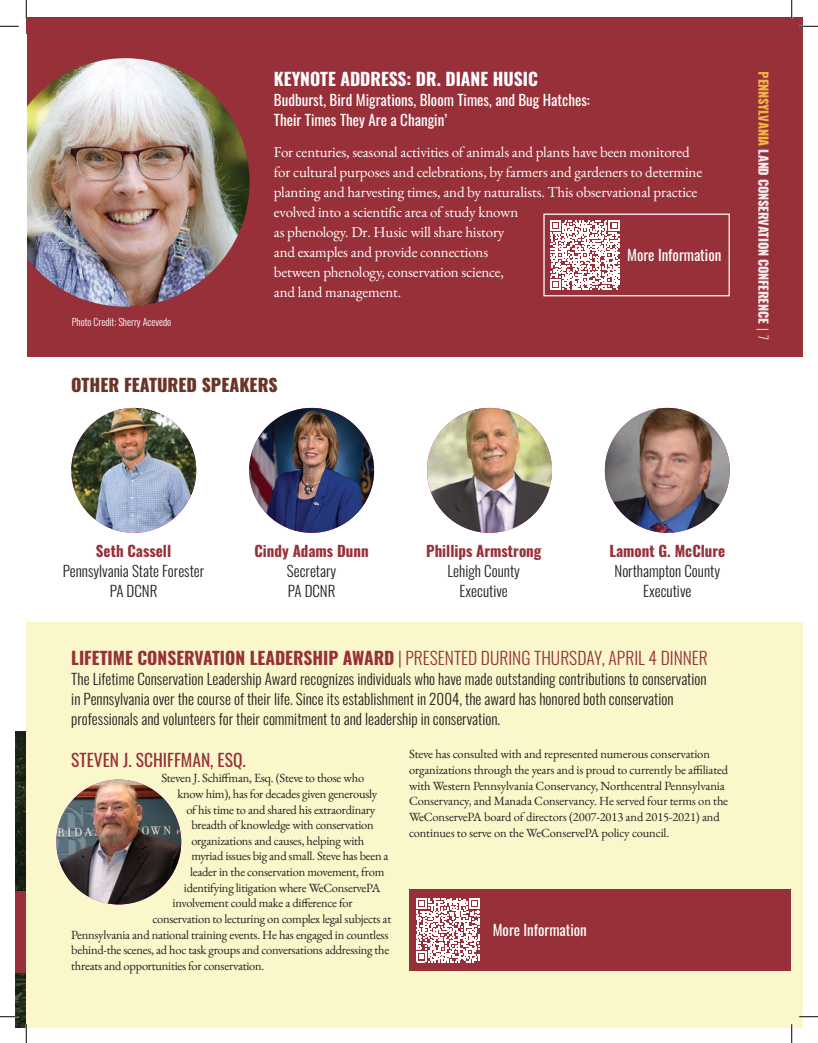
<style>
.page{position:relative;width:818px;height:1043px;background:#fff}
.page>*{position:absolute;margin:0;border:0;box-sizing:border-box;transform-origin:0 0}
.t1{font:300 17.5px "Oswald";color:#983039}
.t2{font:700 17.5px "Oswald";color:#fff}
.t3{font:17.5px "Oswald";color:#983039}
.t4{font:800 17.5px "Oswald";color:#6c3427}
.t5{font:300 15px/20px "Oswald";color:#231f20;text-align:center}
.t6{font:15px/20px "EB Garamond";letter-spacing:-.01em;color:#fff}
.t7{font:15px/20px "Oswald";color:#fff}
.t8{font:700 15px "Oswald";color:#983039}
.t9{font:12.5px/15.6px "EB Garamond";letter-spacing:-.02em;color:#231f20}
.t10{font:800 12.5px "Oswald";letter-spacing:-.02em;color:#fff}
.t11{font:300 10px "Oswald";color:#fff}
.s1{color:#fac146}
.s2{font-weight:300}
.s3{font-weight:700}
</style>
<div class="page">
<img style="left:15px;top:731px;width:11px;height:296px">
<div style="left:26px;top:622px;width:776px;height:406px;background:#faf8cb"></div>
<div style="left:26px;top:17px;width:776px;height:340px;background:#983039"></div>
<img style="left:26px;top:58px;width:223px;height:249px">
<img style="left:71px;top:408px;width:125px;height:125px;border-radius:62px">
<img style="left:249px;top:408px;width:125px;height:125px;border-radius:62px">
<img style="left:427px;top:408px;width:125px;height:125px;border-radius:62px">
<img style="left:605px;top:408px;width:124px;height:125px;border-radius:62px">
<div style="left:15px;top:891px;width:11px;height:81px;background:#983039"></div>
<svg style="left:550px;top:220px;width:69px;height:69px"></svg>
<div style="left:543px;top:213px;width:186px;height:83px;border:1px solid #fff"></div>
<div style="left:409px;top:889px;width:382px;height:82px;background:#983039"></div>
<svg style="left:416px;top:898px;width:64px;height:64px"></svg>
<img style="left:56px;top:779px;width:125px;height:125px;border-radius:62px">
<svg style="left:0;top:25px;width:19px;height:2px"></svg>
<svg style="left:799px;top:25px;width:19px;height:2px"></svg>
<svg style="left:0;top:1015px;width:19px;height:2px"></svg>
<svg style="left:799px;top:1015px;width:19px;height:2px"></svg>
<svg style="left:25px;top:0;width:2px;height:19px"></svg>
<svg style="left:25px;top:1024px;width:2px;height:18px"></svg>
<svg style="left:791px;top:0;width:1px;height:19px"></svg>
<svg style="left:791px;top:1024px;width:1px;height:18px"></svg>
<p class="t11" style="left:72px;top:313px;width:101px">Photo Credit: Sherry Acevedo</p>
<h1 class="t2" style="left:274px;top:70px;width:265px">KEYNOTE ADDRESS: DR. DIANE HUSIC</h1>
<p class="t7" style="left:274px;top:88px;width:317px">Budburst, Bird Migrations, Bloom Times, and Bug Hatches:<br>Their Times They Are a Changin’</p>
<p class="t6" style="left:274px;top:142px;width:430px">For centuries, seasonal activities of animals and plants have been monitored for cultural purposes and celebrations, by farmers and gardeners to determine planting and harvesting times, and by naturalists. This observational practice evolved into a scientific area of study known<br>as phenology. Dr. Husic will share history<br>and examples and provide connections<br>between phenology, conservation science,<br>and land management.</p>
<p class="t7" style="left:627px;top:243px;width:96px">More Information</p>
<h1 class="t4" style="left:71px;top:376px;width:208px">OTHER FEATURED SPEAKERS</h1>
<p class="t10" style="left:770px;top:71px;width:271px;rotate:90deg"><span class="s1">PENNSYLVANIA</span> LAND CONSERVATION CONFERENCE <span class="s2">| 7</span></p>
<p class="t8" style="left:96px;top:543px;width:77px">Seth Cassell</p>
<p class="t5" style="left:63px;top:559px;width:143px">Pennsylvania State Forester<br>PA DCNR</p>
<p class="t8" style="left:254px;top:543px;width:116px">Cindy Adams Dunn</p>
<p class="t5" style="left:287px;top:559px;width:51px;text-align:left">Secretary<br>PA DCNR</p>
<p class="t8" style="left:426px;top:543px;width:117px">Phillips Armstrong</p>
<p class="t5" style="left:447px;top:559px;width:74px">Lehigh County<br>Executive</p>
<p class="t8" style="left:609px;top:543px;width:117px">Lamont G. McClure</p>
<p class="t5" style="left:614px;top:559px;width:107px">Northampton County<br>Executive</p>
<h1 class="t1" style="left:71px;top:642px;width:638px"><span class="s3">LIFETIME CONSERVATION LEADERSHIP AWARD</span> | PRESENTED DURING THURSDAY, APRIL 4 DINNER</h1>
<p class="t5" style="left:71px;top:667px;width:636px;text-align:left">The Lifetime Conservation Leadership Award recognizes individuals who have made outstanding contributions to conservation in Pennsylvania over the course of their life. Since its establishment in 2004, the award has honored both conservation professionals and volunteers for their commitment to and leadership in conservation.</p>
<h1 class="t3" style="left:71px;top:744px;width:176px">STEVEN J. SCHIFFMAN, ESQ.</h1>
<p class="t9" style="left:161px;top:770px;width:204px">Steven J. Schiffman, Esq. (Steve to those who</p>
<p class="t9" style="left:178px;top:786px;width:201px">know him), has for decades given generously</p>
<p class="t9" style="left:186px;top:801px;width:190px">of his time to and shared his extraordinary</p>
<p class="t9" style="left:191px;top:817px;width:184px">breadth of knowledge with conservation</p>
<p class="t9" style="left:191px;top:832px;width:174px">organizations and causes, helping with</p>
<p class="t9" style="left:191px;top:848px;width:199px">myriad issues big and small. Steve has been a</p>
<p class="t9" style="left:190px;top:864px;width:196px">leader in the conservation movement, from</p>
<p class="t9" style="left:184px;top:879px;width:198px">identifying litigation where WeConservePA</p>
<p class="t9" style="left:172px;top:895px;width:181px">involvement could make a difference for</p>
<p class="t9" style="left:152px;top:911px;width:240px">conservation to lecturing on complex legal subjects at</p>
<p class="t9" style="left:71px;top:926px;width:318px">Pennsylvania and national training events. He has engaged in countless</p>
<p class="t9" style="left:71px;top:942px;width:319px">behind-the scenes, ad hoc task groups and conversations addressing the</p>
<p class="t9" style="left:71px;top:957px;width:195px">threats and opportunities for conservation.</p>
<p class="t9" style="left:409px;top:746px;width:321px">Steve has consulted with and represented numerous conservation organizations through the years and is proud to currently be affiliated with Western Pennsylvania Conservancy, Northcentral Pennsylvania Conservancy, and Manada Conservancy. He served four terms on the WeConservePA board of directors (2007-2013 and 2015-2021) and continues to serve on the WeConservePA policy council.</p>
<p class="t7" style="left:492px;top:918px;width:96px">More Information</p>
</div>
